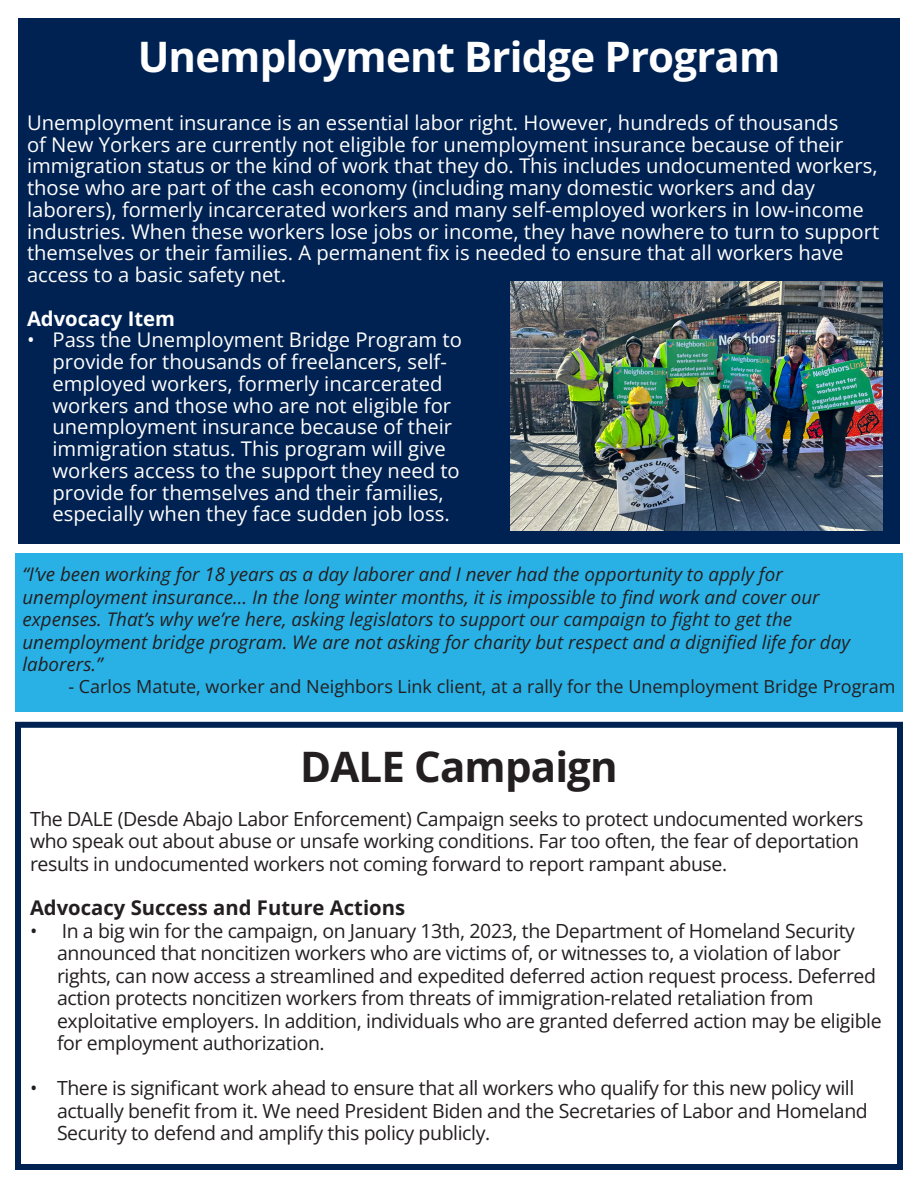
<style>
.page{position:relative;width:918px;height:1188px;background:#fff}
.page>*{position:absolute;margin:0;border:0;box-sizing:border-box;transform-origin:0 0}
.t1{font:42px "Open Sans";letter-spacing:-.02em;color:#fff}
.t2{font:42px "Open Sans";letter-spacing:-.02em;color:#231f20}
.t3{font:20.25px/21.8px "Open Sans";color:#fff}
.t4{font:20.25px "Open Sans";color:#231f20}
.t5{font:19.5px/22.5px "Open Sans";letter-spacing:-.02em;color:#231f20}
.t6{font:italic 18.75px/22.5px "Open Sans";color:#231f20}
.t7{font:18px "Open Sans";color:#231f20}
</style>
<div class="page">
<div style="left:18px;top:18px;width:882px;height:526px;background:#002252"></div>
<img style="left:510px;top:281px;width:373px;height:250px">
<div style="left:15px;top:722px;width:888px;height:448px;border:6px solid #002252"></div>
<div style="left:15px;top:554px;width:888px;height:158px;background:#29b1e6"></div>
<p class="t1" style="left:138px;top:28px;width:644px">Unemployment Bridge Program</p>
<p class="t3" style="left:27px;top:111px;width:854px">Unemployment insurance is an essential labor right. However, hundreds of thousands<br>of New Yorkers are currently not eligible for unemployment insurance because of their immigration status or the kind of work that they do. This includes undocumented workers, those who are part of the cash economy (including many domestic workers and day laborers), formerly incarcerated workers and many self-employed workers in low-income industries. When these workers lose jobs or income, they have nowhere to turn to support themselves or their families. A permanent fix is needed to ensure that all workers have access to a basic safety net.</p>
<p class="t3" style="left:27px;top:307px;width:150px">Advocacy Item</p>
<p class="t3" style="left:52px;top:329px;width:411px;text-indent:-26px">• Pass the Unemployment Bridge Program to provide for thousands of freelancers, self&shy;employed workers, formerly incarcerated workers and those who are not eligible for unemployment insurance because of their immigration status. This program will give workers access to the support they need to provide for themselves and their families, especially when they face sudden job loss.</p>
<p class="t6" style="left:22px;top:562px;width:829px">“I’ve been working for 18 years as a day laborer and I never had the opportunity to apply for unemployment insurance… In the long winter months, it is impossible to find work and cover our expenses. That’s why we’re here, asking legislators to support our campaign to fight to get the unemployment bridge program. We are not asking for charity but respect and a dignified life for day laborers.”</p>
<p class="t7" style="left:68px;top:674px;width:829px">- Carlos Matute, worker and Neighbors Link client, at a rally for the Unemployment Bridge Program</p>
<p class="t2" style="left:300px;top:738px;width:319px">DALE Campaign</p>
<p class="t5" style="left:30px;top:807px;width:835px">The DALE (Desde Abajo Labor Enforcement) Campaign seeks to protect undocumented workers who speak out about abuse or unsafe working conditions. Far too often, the fear of deportation results in undocumented workers not coming forward to report rampant abuse.</p>
<p class="t4" style="left:30px;top:894px;width:377px">Advocacy Success and Future Actions</p>
<p class="t5" style="left:57px;top:919px;width:826px;text-indent:-27px">• In a big win for the campaign, on January 13th, 2023, the Department of Homeland Security announced that noncitizen workers who are victims of, or witnesses to, a violation of labor rights, can now access a streamlined and expedited deferred action request process. Deferred action protects noncitizen workers from threats of immigration-related retaliation from exploitative employers. In addition, individuals who are granted deferred action may be eligible for employment authorization.</p>
<p class="t5" style="left:57px;top:1076px;width:812px;text-indent:-27px">• There is significant work ahead to ensure that all workers who qualify for this new policy will actually benefit from it. We need President Biden and the Secretaries of Labor and Homeland<br>Security to defend and amplify this policy publicly.</p>
</div>
